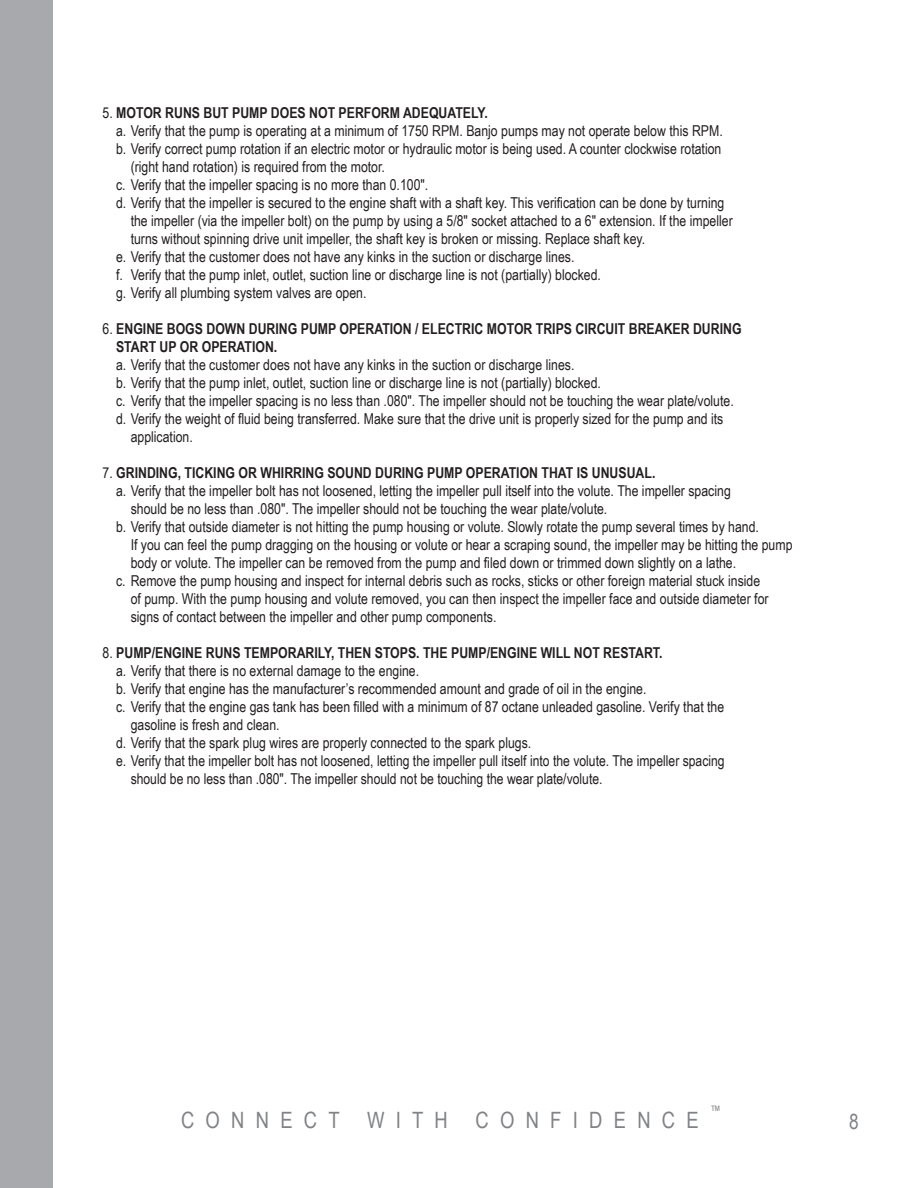
<style>
.page{position:relative;width:918px;height:1188px;background:#fff}
.page>*{position:absolute;margin:0;border:0;box-sizing:border-box;transform-origin:0 0}
.t1{font:22.5px "Arial Narrow";letter-spacing:.5em;color:#808285}
.t2{font:21px "Arial Narrow";color:#808285}
.t3{font:15px "Arial Narrow";color:#231f20}
.t4{font:700 15px/18px "Arial Narrow";color:#231f20}
.t5{font:13.05px "Arial Narrow";color:#808285}
.s1{font-weight:400}
</style>
<div class="page">
<div style="left:0;top:0;width:53px;height:1188px;background:#a8a9ad"></div>
<p class="t4" style="left:103px;top:103px;width:387px"><span class="s1">5.</span> MOTOR RUNS BUT PUMP DOES NOT PERFORM ADEQUATELY.</p>
<p class="t3" style="left:116px;top:119px;width:608px">a. Verify that the pump is operating at a minimum of 1750 RPM. Banjo pumps may not operate below this RPM.</p>
<p class="t3" style="left:116px;top:137px;width:607px">b. Verify correct pump rotation if an electric motor or hydraulic motor is being used. A counter clockwise rotation</p>
<p class="t3" style="left:131px;top:155px;width:256px">(right hand rotation) is required from the motor.</p>
<p class="t3" style="left:116px;top:173px;width:314px">c. Verify that the impeller spacing is no more than 0.100″.</p>
<p class="t3" style="left:116px;top:191px;width:610px">d. Verify that the impeller is secured to the engine shaft with a shaft key. This verification can be done by turning</p>
<p class="t3" style="left:131px;top:209px;width:604px">the impeller (via the impeller bolt) on the pump by using a 5/8″ socket attached to a 6″ extension. If the impeller</p>
<p class="t3" style="left:131px;top:227px;width:516px">turns without spinning drive unit impeller, the shaft key is broken or missing. Replace shaft key.</p>
<p class="t3" style="left:116px;top:245px;width:460px">e. Verify that the customer does not have any kinks in the suction or discharge lines.</p>
<p class="t3" style="left:116px;top:263px;width:486px">f. Verify that the pump inlet, outlet, suction line or discharge line is not (partially) blocked.</p>
<p class="t3" style="left:116px;top:281px;width:252px">g. Verify all plumbing system valves are open.</p>
<p class="t4" style="left:116px;top:319px;width:627px;text-indent:-14px"><span class="s1">6.</span> ENGINE BOGS DOWN DURING PUMP OPERATION / ELECTRIC MOTOR TRIPS CIRCUIT BREAKER DURING<br>START UP OR OPERATION.</p>
<p class="t3" style="left:116px;top:353px;width:460px">a. Verify that the customer does not have any kinks in the suction or discharge lines.</p>
<p class="t3" style="left:116px;top:371px;width:486px">b. Verify that the pump inlet, outlet, suction line or discharge line is not (partially) blocked.</p>
<p class="t3" style="left:116px;top:389px;width:619px">c. Verify that the impeller spacing is no less than .080″. The impeller should not be touching the wear plate/volute.</p>
<p class="t3" style="left:116px;top:407px;width:609px">d. Verify the weight of fluid being transferred. Make sure that the drive unit is properly sized for the pump and its</p>
<p class="t3" style="left:131px;top:425px;width:64px">application.</p>
<p class="t4" style="left:103px;top:463px;width:554px"><span class="s1">7.</span> GRINDING, TICKING OR WHIRRING SOUND DURING PUMP OPERATION THAT IS UNUSUAL.</p>
<p class="t3" style="left:116px;top:479px;width:616px">a. Verify that the impeller bolt has not loosened, letting the impeller pull itself into the volute. The impeller spacing</p>
<p class="t3" style="left:131px;top:497px;width:478px">should be no less than .080″. The impeller should not be touching the wear plate/volute.</p>
<p class="t3" style="left:116px;top:515px;width:644px">b. Verify that outside diameter is not hitting the pump housing or volute. Slowly rotate the pump several times by hand.</p>
<p class="t3" style="left:131px;top:533px;width:663px">If you can feel the pump dragging on the housing or volute or hear a scraping sound, the impeller may be hitting the pump</p>
<p class="t3" style="left:131px;top:551px;width:607px">body or volute. The impeller can be removed from the pump and filed down or trimmed down slightly on a lathe.</p>
<p class="t3" style="left:116px;top:569px;width:646px">c. Remove the pump housing and inspect for internal debris such as rocks, sticks or other foreign material stuck inside</p>
<p class="t3" style="left:131px;top:587px;width:639px">of pump. With the pump housing and volute removed, you can then inspect the impeller face and outside diameter for</p>
<p class="t3" style="left:131px;top:605px;width:367px">signs of contact between the impeller and other pump components.</p>
<p class="t4" style="left:103px;top:643px;width:561px"><span class="s1">8.</span> PUMP/ENGINE RUNS TEMPORARILY, THEN STOPS. THE PUMP/ENGINE WILL NOT RESTART.</p>
<p class="t3" style="left:116px;top:659px;width:305px">a. Verify that there is no external damage to the engine.</p>
<p class="t3" style="left:116px;top:677px;width:532px">b. Verify that engine has the manufacturer’s recommended amount and grade of oil in the engine.</p>
<p class="t3" style="left:116px;top:695px;width:610px">c. Verify that the engine gas tank has been filled with a minimum of 87 octane unleaded gasoline. Verify that the</p>
<p class="t3" style="left:131px;top:713px;width:151px">gasoline is fresh and clean.</p>
<p class="t3" style="left:116px;top:731px;width:417px">d. Verify that the spark plug wires are properly connected to the spark plugs.</p>
<p class="t3" style="left:116px;top:749px;width:610px">e. Verify that the impeller bolt has not loosened, letting the impeller pull itself into the volute. The impeller spacing</p>
<p class="t3" style="left:131px;top:767px;width:473px">should be no less than .080″. The impeller should not be touching the wear plate/volute.</p>
<h1 class="t1" style="left:181px;top:1104px;width:519px">CONNECT WITH CONFIDENCE</h1>
<p class="t5" style="left:710px;top:1101px;width:12px">™</p>
<h2 class="t2" style="left:849px;top:1106px;width:11px">8</h2>
</div>
